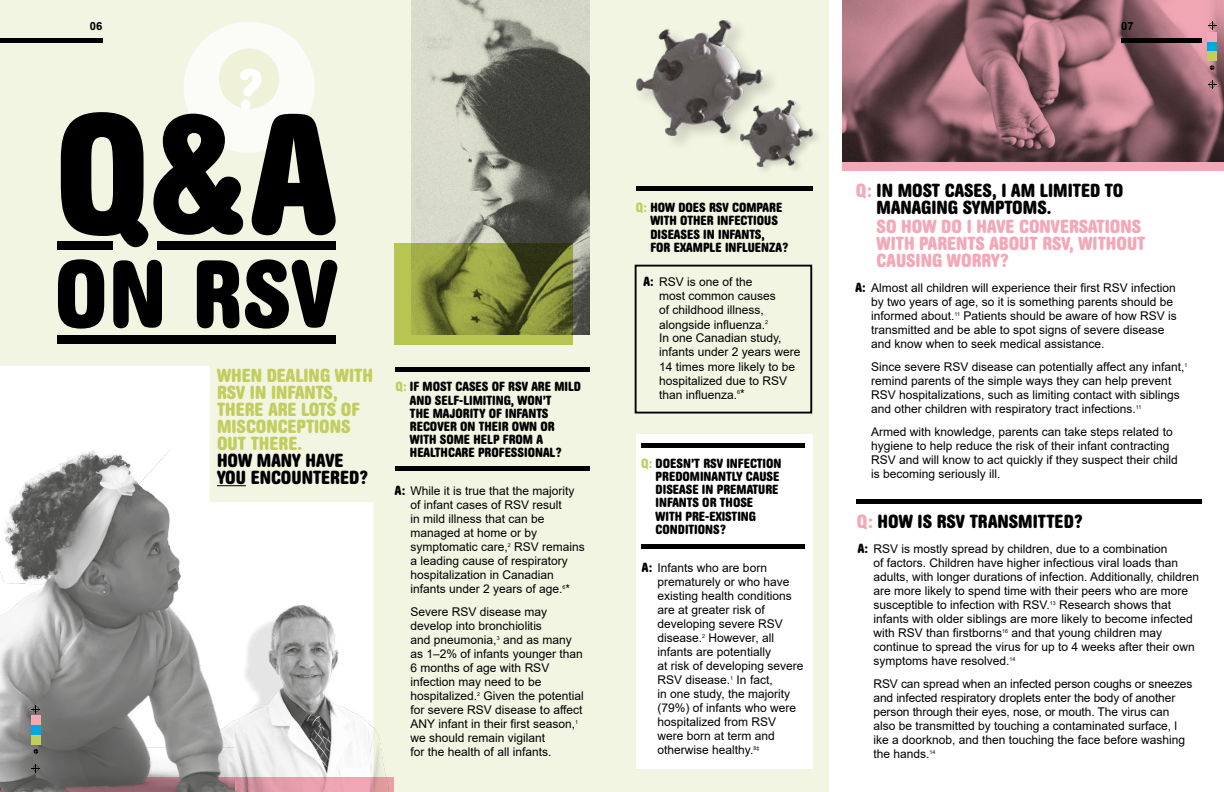
<style>
.page{position:relative;width:1224px;height:792px;background:#fff}
.page>*{position:absolute;margin:0;border:0;box-sizing:border-box;transform-origin:0 0}
.t1{font:700 condensed 170.6px "AG Book Rounded";color:#000}
.t2{font:700 condensed 95.4px "AG Book Rounded";color:#000}
.t3{font:700 condensed 18.8px/16.9px "AG Book Rounded";color:#c1ce5d}
.t4{font:700 condensed 18.8px/16.9px "AG Book Rounded";color:#000}
.t5{font:700 condensed 18.8px/16.9px "AG Book Rounded";color:#f4a8b7}
.t6{font:700 condensed 13.2px/13.2px "AG Book Rounded";color:#000}
.t7{font:12px/14px "Arial";color:#000}
.t8{font:700 11.3px "Arial";color:#000}
.s1{color:#000}
.s2{color:#c1ce5d}
.s3{font-family:"AG Book Rounded";font-weight:700;font-stretch:condensed;font-size:13.2px}
.s4{color:#f4a8b7}
</style>
<div class="page">
<div style="left:0;top:0;width:1150px;height:792px;background:#f3f5e3"></div>
<div style="left:829px;top:0;width:395px;height:792px;background:#fff"></div>
<div style="left:636px;top:434px;width:176px;height:335px;background:#fff"></div>
<svg style="left:0;top:366px;width:374px;height:239px;fill:#fff"></svg>
<img style="left:258px;top:605px;width:136px;height:187px">
<img style="left:0;top:450px;width:258px;height:342px">
<svg style="left:843px;top:0;width:381px;height:171px;background:#95666f"></svg>
<svg style="left:217px;top:485px;width:29px;height:1px"></svg>
<img style="left:412px;top:0;width:177px;height:335px">
<svg style="left:395px;top:243px;width:178px;height:101px;background:#838d3a"></svg>
<div style="left:856px;top:499px;width:345px;height:5px;background:#000"></div>
<div style="left:158px;top:241px;width:178px;height:9px;background:#000"></div>
<div style="left:57px;top:241px;width:56px;height:9px;background:#000"></div>
<div style="left:57px;top:335px;width:279px;height:9px;background:#000"></div>
<div style="left:395px;top:367px;width:194px;height:5px;background:#000"></div>
<hr style="left:395px;top:467px;width:194px;height:4px;background:#000">
<div style="left:635px;top:265px;width:177px;height:149px;border:2px solid #000"></div>
<hr style="left:636px;top:187px;width:176px;height:4px;background:#000">
<hr style="left:642px;top:444px;width:163px;height:4px;background:#000">
<hr style="left:642px;top:544px;width:163px;height:4px;background:#000">
<div style="left:633px;top:17px;width:147px;height:136px;background:#000;opacity:.2"></div>
<img style="left:637px;top:21px;width:125px;height:114px">
<div style="left:739px;top:99px;width:84px;height:77px;background:#000;opacity:.2"></div>
<img style="left:741px;top:101px;width:71px;height:65px">
<hr style="left:0;top:38px;width:103px;height:4px;background:#000">
<div style="left:1207px;top:51px;width:10px;height:10px;background:#c1ce5d"></div>
<div style="left:1207px;top:41px;width:10px;height:10px;background:#00a8e4"></div>
<div style="left:1207px;top:32px;width:10px;height:9px;background:#f4a8b7"></div>
<svg style="left:1208px;top:21px;width:8px;height:9px"></svg>
<svg style="left:1208px;top:80px;width:8px;height:9px"></svg>
<svg style="left:1210px;top:65px;width:4px;height:5px"></svg>
<hr style="left:1121px;top:38px;width:81px;height:4px;background:#000">
<div style="left:31px;top:735px;width:10px;height:9px;background:#c1ce5d"></div>
<div style="left:31px;top:725px;width:10px;height:10px;background:#00a8e4"></div>
<div style="left:31px;top:716px;width:10px;height:9px;background:#f4a8b7"></div>
<svg style="left:32px;top:705px;width:8px;height:8px"></svg>
<svg style="left:32px;top:764px;width:8px;height:9px"></svg>
<svg style="left:34px;top:749px;width:4px;height:5px"></svg>
<svg style="left:184px;top:22px;width:131px;height:131px"></svg>
<p class="t8" style="left:90px;top:18px;width:14px">06</p>
<p class="t8" style="left:1121px;top:18px;width:14px">07</p>
<h2 class="t1" style="left:54px;top:75px;width:284px">Q&amp; A</h2>
<h2 class="t2" style="left:54px;top:239px;width:285px">ON RSV</h2>
<p class="t3" style="left:217px;top:367px;width:157px">WHEN DEALING WITH<br>RSV IN INFANTS,<br>THERE ARE LOTS OF<br>MISCONCEPTIONS<br>OUT THERE.<br><span class="s1">HOW MANY HAVE<br>YOU ENCOUNTERED?</span></p>
<p class="t6" style="left:410px;top:380px;width:173px;text-indent:-15px"><span class="s2">Q:</span> IF MOST CASES OF RSV ARE MILD<br>AND SELF-LIMITING, WON’T<br>THE MAJORITY OF INFANTS<br>RECOVER ON THEIR OWN OR<br>WITH SOME HELP FROM A<br>HEALTHCARE PROFESSIONAL?</p>
<p class="t7" style="left:410px;top:484px;width:176px;text-indent:-16px"><span class="s3">A:</span> While it is true that the majority of infant cases of RSV result<br>in mild illness that can be managed at home or by symptomatic care,<sup>2</sup> RSV remains a leading cause of respiratory hospitalization in Canadian infants under 2 years of age.<sup>6</sup>*</p>
<p class="t7" style="left:411px;top:605px;width:175px">Severe RSV disease may develop into bronchiolitis<br>and pneumonia,<sup>3</sup> and as many as 1–2% of infants younger than<br>6 months of age with RSV infection may need to be hospitalized.<sup>2</sup> Given the potential for severe RSV disease to affect<br>ANY infant in their first season,<sup>1 </sup>we should remain vigilant<br>for the health of all infants.</p>
<p class="t6" style="left:650px;top:201px;width:140px;text-indent:-15px"><span class="s2">Q:</span> HOW DOES RSV COMPARE<br>WITH OTHER INFECTIOUS<br>DISEASES IN INFANTS,<br>FOR EXAMPLE INFLUENZA?</p>
<p class="t7" style="left:659px;top:275px;width:143px;text-indent:-16px"><span class="s3">A:</span> RSV is one of the<br>most common causes<br>of childhood illness, alongside influenza.<sup>2<br></sup>In one Canadian study, infants under 2 years were<br>14 times more likely to be hospitalized due to RSV than influenza.<sup>6</sup>*</p>
<p class="t6" style="left:656px;top:457px;width:127px;text-indent:-15px"><span class="s2">Q:</span> DOESN’T RSV INFECTION<br>PREDOMINANTLY CAUSE<br>DISEASE IN PREMATURE<br>INFANTS OR THOSE<br>WITH PRE-EXISTING<br>CONDITIONS?</p>
<p class="t7" style="left:658px;top:561px;width:147px;text-indent:-16px"><span class="s3">A:</span> Infants who are born prematurely or who have existing health conditions are at greater risk of developing severe RSV disease.<sup>2</sup> However, all infants are potentially<br>at risk of developing severe<br>RSV disease.<sup>1</sup> In fact,<br>in one study, the majority (79%) of infants who were hospitalized from RSV were born at term and otherwise healthy.<sup>8‡</sup></p>
<p class="t4" style="left:877px;top:182px;width:248px;text-indent:-21px"><span class="s4">Q:</span> IN MOST CASES, I AM LIMITED TO<br>MANAGING SYMPTOMS.</p>
<p class="t5" style="left:877px;top:219px;width:270px">SO HOW DO I HAVE CONVERSATIONS<br>WITH PARENTS ABOUT RSV, WITHOUT<br>CAUSING WORRY?</p>
<p class="t7" style="left:871px;top:281px;width:307px;text-indent:-16px"><span class="s3">A:</span> Almost all children will experience their first RSV infection by two years of age, so it is something parents should be informed about.<sup>11</sup> Patients should be aware of how RSV is transmitted and be able to spot signs of severe disease and know when to seek medical assistance.</p>
<p class="t7" style="left:871px;top:360px;width:318px">Since severe RSV disease can potentially affect any infant,<sup>1 </sup>remind parents of the simple ways they can help prevent RSV hospitalizations, such as limiting contact with siblings and other children with respiratory tract infections.<sup>11</sup></p>
<p class="t7" style="left:871px;top:425px;width:308px">Armed with knowledge, parents can take steps related to hygiene to help reduce the risk of their infant contracting RSV and will know to act quickly if they suspect their child is becoming seriously ill.</p>
<p class="t4" style="left:857px;top:513px;width:228px"><span class="s4">Q:</span> HOW IS RSV TRANSMITTED?</p>
<p class="t7" style="left:873px;top:542px;width:327px;text-indent:-16px"><span class="s3">A:</span> RSV is mostly spread by children, due to a combination<br>of factors. Children have higher infectious viral loads than adults, with longer durations of infection. Additionally, children are more likely to spend time with their peers who are more susceptible to infection with RSV.<sup>13</sup> Research shows that infants with older siblings are more likely to become infected with RSV than firstborns<sup>16</sup> and that young children may continue to spread the virus for up to 4 weeks after their own symptoms have resolved.<sup>14</sup></p>
<p class="t7" style="left:874px;top:677px;width:320px">RSV can spread when an infected person coughs or sneezes and infected respiratory droplets enter the body of another person through their eyes, nose, or mouth. The virus can also be transmitted by touching a contaminated surface, l ike a doorknob, and then touching the face before washing the hands.<sup>14</sup></p>
</div>
